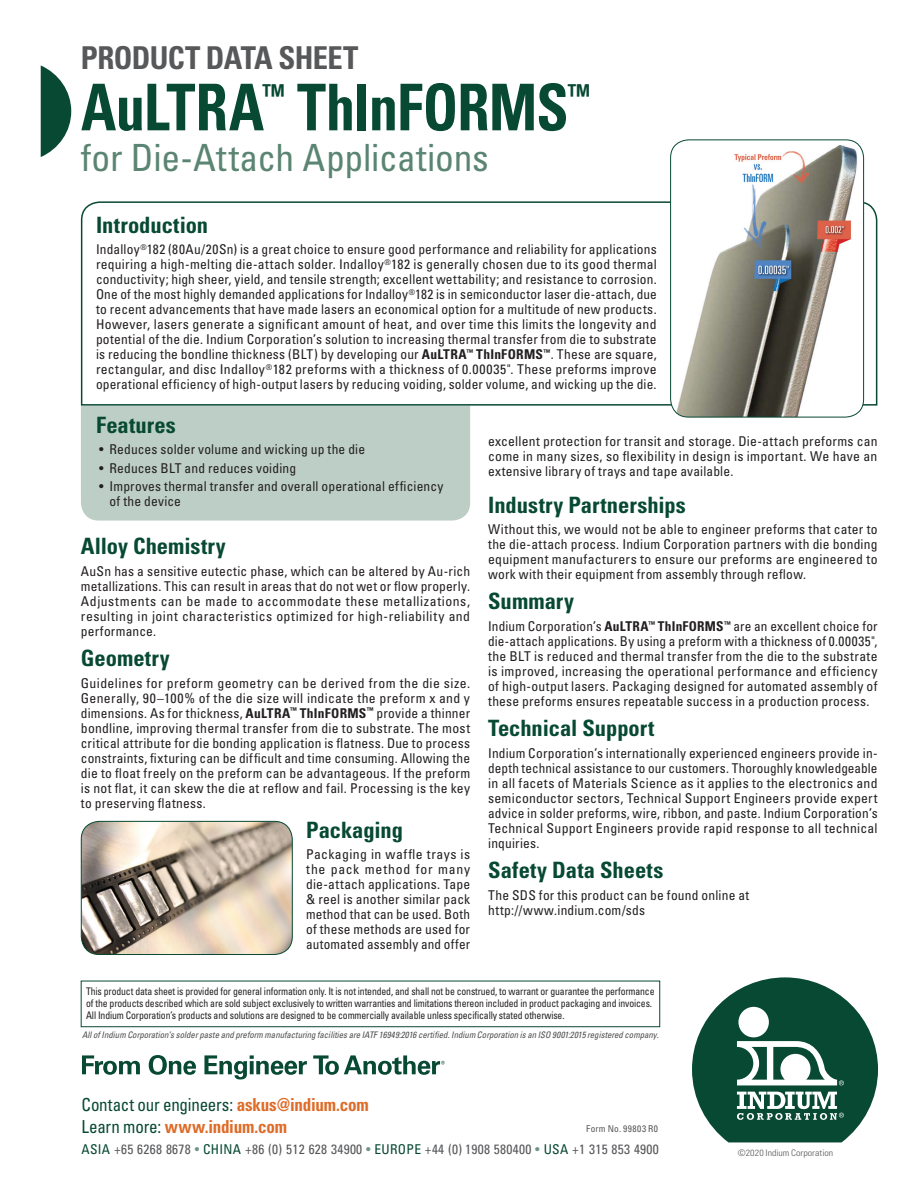
<style>
.page{position:relative;width:918px;height:1188px;background:#fff}
.page>*{position:absolute;margin:0;border:0;box-sizing:border-box;transform-origin:0 0}
.t1{font:700 condensed 64.5px "Univers LT Std";letter-spacing:-.015em;color:#074932;scale:.9 1}
.t2{font:condensed 37.5px "Univers LT Std";letter-spacing:-.005em;color:#5b8573}
.t3{font:700 condensed 31.5px "Univers LT Std";letter-spacing:-.02em;color:#57585a}
.t4{font:700 condensed 28.8px "Univers LT Std";color:#074932;scale:.9 1}
.t5{font:700 condensed 22.5px "Univers LT Std";color:#074932}
.t6{font:condensed 17.85px "Univers LT Std";letter-spacing:-.015em;color:#074932;scale:.95 1}
.t7{font:700 condensed 17.85px "Univers LT Std";letter-spacing:-.01em;color:#de6b27;scale:.95 1}
.t8{font:condensed 13.5px/15px "Univers LT Std";letter-spacing:.015em;color:#231f20;text-align:justify}
.t9{font:condensed 13.5px "Univers LT Std";letter-spacing:.02em;color:#57585a}
.t10{font:condensed 10.5px/12px "Univers LT Std";letter-spacing:-.015em;color:#231f20;scale:.93 1}
.t11{font:condensed 9.45px "Univers LT Std";letter-spacing:.05em;color:#57585a}
.t12{font:italic condensed 9px "Univers LT Std";color:#4b4c4d}
.t13{font:300 condensed 9px "Univers LT Std";color:#57585a;scale:1.1 1}
.s1{font-weight:700}
.s2{font-weight:700;color:#de6b27}
.s3{font-weight:400;color:#074932}
.s4{color:#074932}
.s5{color:#719585}
</style>
<div class="page">
<svg style="left:41px;top:65px;width:30px;height:92px"></svg>
<svg style="left:692px;top:977px;width:186px;height:165px"></svg>
<div style="left:738px;top:1007px;width:31px;height:30px;background:#fff;border-radius:50%"></div>
<div style="left:81px;top:981px;width:579px;height:46px;border:1px solid #074932"></div>
<svg style="left:313px;top:1055px;width:132px;height:20px"></svg>
<svg style="left:82px;top:1055px;width:225px;height:25px"></svg>
<div style="left:81px;top:406px;width:389px;height:115px;background:#bccec5"></div>
<svg style="left:80px;top:201px;width:798px;height:205px"></svg>
<img style="left:81px;top:821px;width:211px;height:134px">
<div style="left:81px;top:821px;width:212px;height:134px;border:1px solid #074932;border-radius:18px"></div>
<img style="left:671px;top:140px;width:193px;height:277px">
<div style="left:670px;top:140px;width:194px;height:277px;border:1px solid #074932;border-radius:18px"></div>
<h3 class="t3" style="left:81px;top:38px;width:279px">PRODUCT DATA SHEET</h3>
<h1 class="t1" style="left:81px;top:68px;width:205px">AuLTRA</h1>
<h3 class="t4" style="left:263px;top:77px;width:26px">™</h3>
<h1 class="t1" style="left:297px;top:68px;width:303px">ThInFORMS</h1>
<h3 class="t4" style="left:568px;top:77px;width:26px">™</h3>
<h2 class="t2" style="left:81px;top:134px;width:410px">for Die-Attach Applications</h2>
<h3 class="t5" style="left:96px;top:211px;width:114px">Introduction</h3>
<p class="t8" style="left:96px;top:242px;width:562px">Indalloy<sup>®</sup>182 (80Au/20Sn) is a great choice to ensure good performance and reliability for applications requiring a high-melting die-attach solder. Indalloy<sup>®</sup>182 is generally chosen due to its good thermal conductivity; high sheer, yield, and tensile strength; excellent wettability; and resistance to corrosion.<br>One of the most highly demanded applications for Indalloy<sup>®</sup>182 is in semiconductor laser die-attach, due to recent advancements that have made lasers an economical option for a multitude of new products.<br>However, lasers generate a significant amount of heat, and over time this limits the longevity and potential of the die. Indium Corporation’s solution to increasing thermal transfer from die to substrate is reducing the bondline thickness (BLT) by developing our <span class="s1">AuLTRA</span><sup>™</sup> <span class="s1">ThInFORMS</span><sup>™</sup>. These are square, rectangular, and disc Indalloy<sup>®</sup>182 preforms with a thickness of 0.00035". These preforms improve operational efficiency of high-output lasers by reducing voiding, solder volume, and wicking up the die.</p>
<h3 class="t5" style="left:96px;top:411px;width:81px">Features</h3>
<p class="t8" style="left:99px;top:442px;width:268px">• Reduces solder volume and wicking up the die</p>
<p class="t8" style="left:99px;top:460px;width:199px">• Reduces BLT and reduces voiding</p>
<p class="t8" style="left:110px;top:479px;width:335px;text-indent:-11px">• Improves thermal transfer and overall operational efficiency of the device</p>
<h3 class="t5" style="left:81px;top:532px;width:146px">Alloy Chemistry</h3>
<p class="t8" style="left:81px;top:563px;width:391px">AuSn has a sensitive eutectic phase, which can be altered by Au-rich metallizations. This can result in areas that do not wet or flow properly.<br>Adjustments can be made to accommodate these metallizations, resulting in joint characteristics optimized for high-reliability and performance.</p>
<h3 class="t5" style="left:81px;top:644px;width:90px">Geometry</h3>
<p class="t8" style="left:81px;top:675px;width:391px">Guidelines for preform geometry can be derived from the die size.<br>Generally, 90–100% of the die size will indicate the preform x and y dimensions. As for thickness, <span class="s1">AuLTRA</span><sup>™</sup> <span class="s1">ThInFORMS</span><sup>™</sup> provide a thinner bondline, improving thermal transfer from die to substrate. The most critical attribute for die bonding application is flatness. Due to process constraints, fixturing can be difficult and time consuming. Allowing the die to float freely on the preform can be advantageous. If the preform is not flat, it can skew the die at reflow and fail. Processing is the key to preserving flatness.</p>
<h3 class="t5" style="left:306px;top:816px;width:98px">Packaging</h3>
<p class="t8" style="left:306px;top:847px;width:166px">Packaging in waffle trays is the pack method for many die-attach applications. Tape &amp; reel is another similar pack method that can be used. Both of these methods are used for automated assembly and offer</p>
<p class="t8" style="left:488px;top:433px;width:391px">excellent protection for transit and storage. Die-attach preforms can come in many sizes, so flexibility in design is important. We have an extensive library of trays and tape available.</p>
<h3 class="t5" style="left:488px;top:491px;width:199px">Industry Partnerships</h3>
<p class="t8" style="left:488px;top:522px;width:391px">Without this, we would not be able to engineer preforms that cater to the die-attach process. Indium Corporation partners with die bonding equipment manufacturers to ensure our preforms are engineered to work with their equipment from assembly through reflow.</p>
<h3 class="t5" style="left:488px;top:588px;width:88px">Summary</h3>
<p class="t8" style="left:488px;top:619px;width:391px">Indium Corporation’s <span class="s1">AuLTRA</span><sup>™</sup> <span class="s1">ThInFORMS</span><sup>™</sup> are an excellent choice for die-attach applications. By using a preform with a thickness of 0.00035", the BLT is reduced and thermal transfer from the die to the substrate is improved, increasing the operational performance and efficiency of high-output lasers. Packaging designed for automated assembly of these preforms ensures repeatable success in a production process.</p>
<h3 class="t5" style="left:488px;top:714px;width:168px">Technical Support</h3>
<p class="t8" style="left:488px;top:745px;width:391px">Indium Corporation’s internationally experienced engineers provide in&shy;depth technical assistance to our customers. Thoroughly knowledgeable in all facets of Materials Science as it applies to the electronics and semiconductor sectors, Technical Support Engineers provide expert advice in solder preforms, wire, ribbon, and paste. Indium Corporation’s Technical Support Engineers provide rapid response to all technical inquiries.</p>
<h3 class="t5" style="left:488px;top:856px;width:177px">Safety Data Sheets</h3>
<p class="t8" style="left:488px;top:887px;width:263px">The SDS for this product can be found online at http://www.indium.com/sds</p>
<p class="t10" style="left:86px;top:985px;width:613px">This product data sheet is provided for general information only. It is not intended, and shall not be construed, to warrant or guarantee the performance of the products described which are sold subject exclusively to written warranties and limitations thereon included in product packaging and invoices.<br>All Indium Corporation’s products and solutions are designed to be commercially available unless specifically stated otherwise.</p>
<p class="t12" style="left:82px;top:1029px;width:578px">All of Indium Corporation’s solder paste and preform manufacturing facilities are IATF 16949:2016 certified. Indium Corporation is an ISO 9001:2015 registered company.</p>
<h3 class="t6" style="left:82px;top:1094px;width:304px">Contact our engineers: <span class="s2">askus@indium.com</span></h3>
<h3 class="t7" style="left:82px;top:1115px;width:218px"><span class="s3">Learn more:</span> www.indium.com</h3>
<p class="t11" style="left:586px;top:1123px;width:73px">Form No. 99803 R0</p>
<p class="t9" style="left:82px;top:1141px;width:579px"><span class="s4">ASIA</span> +65 6268 8678 <span class="s5">•</span> <span class="s4">CHINA</span> +86 (0) 512 628 34900 <span class="s5">•</span> <span class="s4">EUROPE</span> +44 (0) 1908 580400 <span class="s5">•</span> <span class="s4">USA</span> +1 315 853 4900</p>
<p class="t13" style="left:738px;top:1147px;width:88px">©2020 Indium Corporation</p>
</div>
